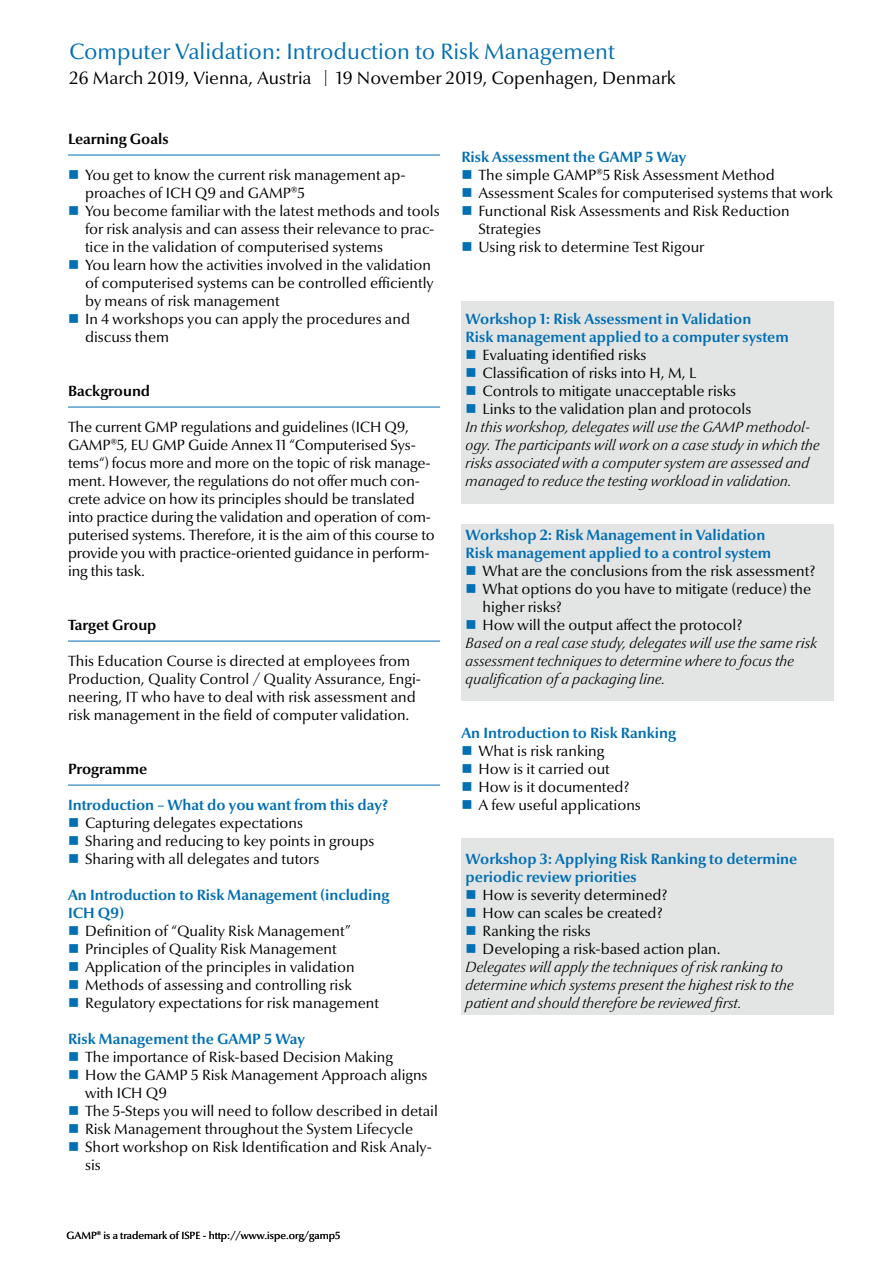
<style>
.page{position:relative;width:893px;height:1263px;background:#fff}
.page>*{position:absolute;margin:0;border:0;box-sizing:border-box;transform-origin:0 0}
.t1{font:22.5px "Optima Nova LT";color:#006fb4}
.t2{font:18px "Optima Nova LT";color:#000}
.t3{font:15px/18px "Optima Nova LT";color:#000}
.t4{font:italic 300 15px/18px "Optima Nova LT";color:#000}
.t5{font:700 15px/18px "Optima Nova LT";color:#006fb4}
.t6{font:700 15px "Optima Nova LT";color:#000}
.t7{font:10.5px "Optima Nova LT";color:#000}
</style>
<div class="page">
<hr style="left:68px;top:155px;width:372px;height:1px;background:#006fb4">
<hr style="left:68px;top:407px;width:372px;height:1px;background:#006fb4">
<hr style="left:68px;top:641px;width:372px;height:1px;background:#006fb4">
<hr style="left:68px;top:785px;width:372px;height:1px;background:#006fb4">
<div style="left:461px;top:301px;width:372px;height:203px;background:#e3e4e4"></div>
<div style="left:461px;top:524px;width:372px;height:177px;background:#e3e4e4"></div>
<div style="left:461px;top:838px;width:372px;height:176px;background:#e3e4e4"></div>
<h1 class="t1" style="left:69px;top:38px;width:547px">Computer Validation: Introduction to Risk Management</h1>
<p class="t2" style="left:69px;top:68px;width:608px">26 March 2019, Vienna, Austria | 19 November 2019, Copenhagen, Denmark</p>
<p class="t6" style="left:68px;top:130px;width:102px">Learning Goals</p>
<p class="t3" style="left:85px;top:166px;width:356px">You get to know the current risk management ap&shy;proaches of ICH Q9 and GAMP®5<br>You become familiar with the latest methods and tools for risk analysis and can assess their relevance to prac&shy;tice in the validation of computerised systems<br>You learn how the activities involved in the validation of computerised systems can be controlled efficiently by means of risk management<br>In 4 workshops you can apply the procedures and discuss them</p>
<p class="t6" style="left:68px;top:382px;width:84px">Background</p>
<p class="t3" style="left:68px;top:418px;width:368px">The current GMP regulations and guidelines (ICH Q9, GAMP®5, EU GMP Guide Annex 11 “Computerised Sys&shy;tems“) focus more and more on the topic of risk manage&shy;ment. However, the regulations do not offer much con&shy;crete advice on how its principles should be translated into practice during the validation and operation of com&shy;puterised systems. Therefore, it is the aim of this course to provide you with practice-oriented guidance in perform&shy;ing this task.</p>
<p class="t6" style="left:68px;top:616px;width:90px">Target Group</p>
<p class="t3" style="left:68px;top:652px;width:354px">This Education Course is directed at employees from Production, Quality Control / Quality Assurance, Engi&shy;neering, IT who have to deal with risk assessment and risk management in the field of computer validation.</p>
<p class="t6" style="left:68px;top:760px;width:81px">Programme</p>
<p class="t5" style="left:68px;top:796px;width:322px">Introduction – What do you want from this day?</p>
<p class="t3" style="left:85px;top:814px;width:291px">Capturing delegates expectations<br>Sharing and reducing to key points in groups<br>Sharing with all delegates and tutors</p>
<p class="t5" style="left:68px;top:886px;width:323px">An Introduction to Risk Management (including<br>ICH Q9)</p>
<p class="t3" style="left:85px;top:922px;width:295px">Definition of “Quality Risk Management” Principles of Quality Risk Management Application of the principles in validation Methods of assessing and controlling risk Regulatory expectations for risk management</p>
<p class="t5" style="left:68px;top:1030px;width:239px">Risk Management the GAMP 5 Way</p>
<p class="t3" style="left:85px;top:1048px;width:354px">The importance of Risk-based Decision Making<br>How the GAMP 5 Risk Management Approach aligns with ICH Q9<br>The 5-Steps you will need to follow described in detail Risk Management throughout the System Lifecycle Short workshop on Risk Identification and Risk Analy&shy;sis</p>
<p class="t5" style="left:461px;top:148px;width:227px">Risk Assessment the GAMP 5 Way</p>
<p class="t3" style="left:478px;top:166px;width:356px">The simple GAMP®5 Risk Assessment Method Assessment Scales for computerised systems that work Functional Risk Assessments and Risk Reduction Strategies<br>Using risk to determine Test Rigour</p>
<p class="t5" style="left:466px;top:310px;width:325px">Workshop 1: Risk Assessment in Validation<br>Risk management applied to a computer system</p>
<p class="t3" style="left:483px;top:346px;width:270px">Evaluating identified risks<br>Classification of risks into H, M, L Controls to mitigate unacceptable risks Links to the validation plan and protocols</p>
<p class="t4" style="left:466px;top:418px;width:356px">In this workshop, delegates will use the GAMP methodol&shy;ogy. The participants will work on a case study in which the risks associated with a computer system are assessed and managed to reduce the testing workload in validation.</p>
<p class="t5" style="left:466px;top:526px;width:307px">Workshop 2: Risk Management in Validation<br>Risk management applied to a control system</p>
<p class="t3" style="left:483px;top:562px;width:334px">What are the conclusions from the risk assessment?<br>What options do you have to mitigate (reduce) the higher risks?<br>How will the output affect the protocol?</p>
<p class="t4" style="left:466px;top:634px;width:353px">Based on a real case study, delegates will use the same risk assessment techniques to determine where to focus the qualification of a packaging line.</p>
<p class="t5" style="left:461px;top:724px;width:216px">An Introduction to Risk Ranking</p>
<p class="t3" style="left:478px;top:742px;width:164px">What is risk ranking<br>How is it carried out<br>How is it documented?<br>A few useful applications</p>
<p class="t5" style="left:466px;top:850px;width:333px">Workshop 3: Applying Risk Ranking to determine periodic review priorities</p>
<p class="t3" style="left:483px;top:886px;width:239px">How is severity determined?<br>How can scales be created?<br>Ranking the risks<br>Developing a risk-based action plan.</p>
<p class="t4" style="left:466px;top:958px;width:330px">Delegates will apply the techniques of risk ranking to determine which systems present the highest risk to the patient and should therefore be reviewed first.</p>
<p class="t7" style="left:67px;top:1229px;width:275px">GAMP® is a trademark of ISPE - http://www.ispe.org/gamp5</p>
</div>
